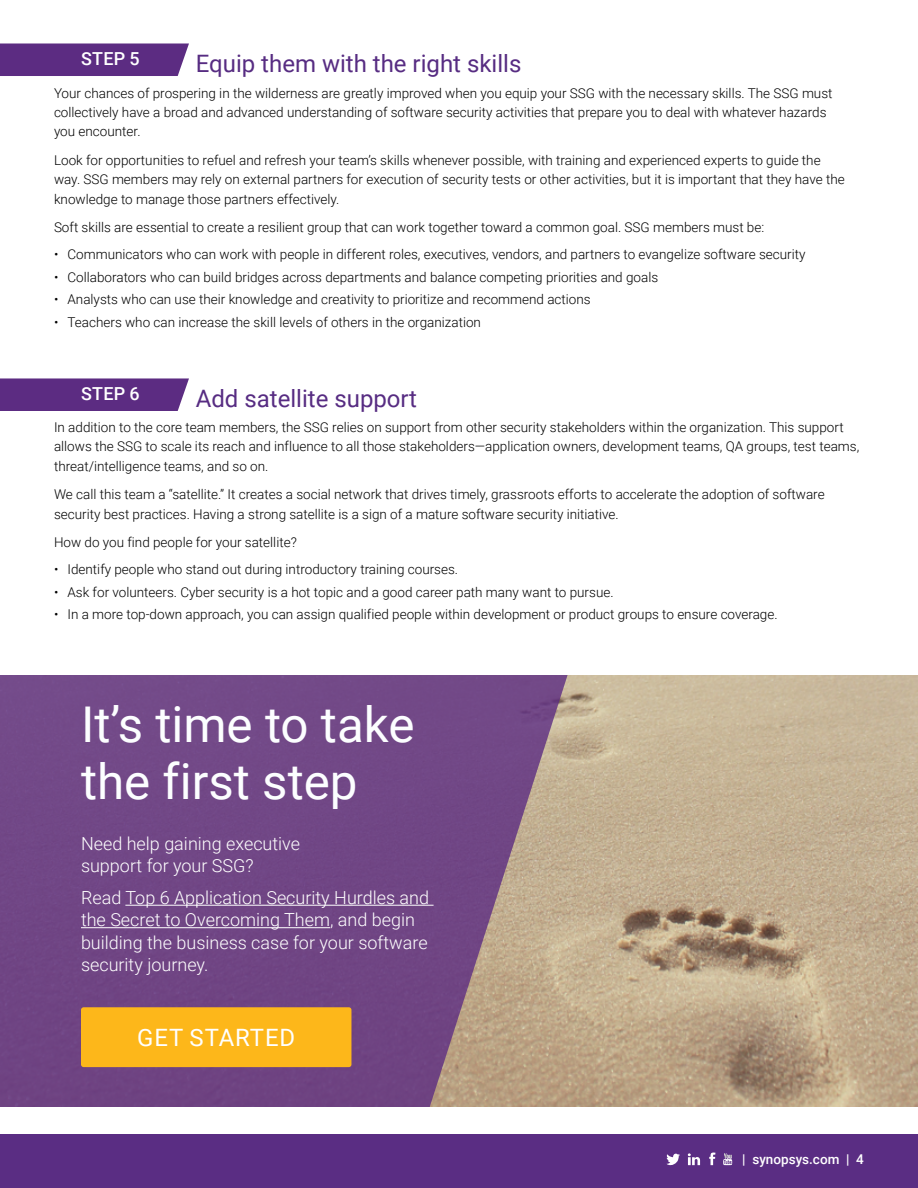
<style>
.page{position:relative;width:918px;height:1188px;background:#fff}
.page>*{position:absolute;margin:0;border:0;box-sizing:border-box;transform-origin:0 0}
.t1{font:49.35px/56.8px "Roboto";color:#fcfeff}
.t2{font:24px "Roboto";color:#572c82}
.t3{font:23.85px "Roboto";letter-spacing:.035em;color:#fff}
.t4{font:300 18px/22.5px "Roboto";color:#fff}
.t5{font:500 18px "Roboto";letter-spacing:.01em;color:#fff}
.t6{font:300 13.5px/19.5px "Roboto";color:#000}
.t7{font:500 13.5px "Roboto";color:#fff}
</style>
<div class="page">
<div style="left:0;top:1134px;width:918px;height:54px;background:#5a2d83"></div>
<svg style="left:667px;top:1153px;width:13px;height:12px"></svg>
<svg style="left:709px;top:1152px;width:7px;height:13px"></svg>
<svg style="left:723px;top:1153px;width:9px;height:12px"></svg>
<svg style="left:688px;top:1153px;width:12px;height:12px"></svg>
<div style="left:0;top:43px;width:189px;height:33px;background:#5c2c82"></div>
<div style="left:0;top:378px;width:189px;height:33px;background:#5c2c82"></div>
<img style="left:568px;top:675px;width:350px;height:432px">
<svg style="left:0;top:675px;width:568px;height:432px;fill:#714786"></svg>
<hr style="left:125px;top:905px;width:309px;height:1px;background:#fff">
<hr style="left:81px;top:927px;width:249px;height:1px;background:#fff">
<div style="left:81px;top:1007px;width:270px;height:60px;background:#fdb71a;border-radius:3px"></div>
<h3 class="t5" style="left:81px;top:46px;width:60px">STEP 5</h3>
<h2 class="t2" style="left:196px;top:47px;width:327px">Equip them with the right skills</h2>
<p class="t6" style="left:54px;top:82px;width:780px">Your chances of prospering in the wilderness are greatly improved when you equip your SSG with the necessary skills. The SSG must collectively have a broad and advanced understanding of software security activities that prepare you to deal with whatever hazards you encounter.</p>
<p class="t6" style="left:54px;top:150px;width:792px">Look for opportunities to refuel and refresh your team’s skills whenever possible, with training and experienced experts to guide the way. SSG members may rely on external partners for execution of security tests or other activities, but it is important that they have the knowledge to manage those partners effectively.</p>
<p class="t6" style="left:54px;top:217px;width:712px">Soft skills are essential to create a resilient group that can work together toward a common goal. SSG members must be:</p>
<p class="t6" style="left:54px;top:244px;width:753px">• Communicators who can work with people in different roles, executives, vendors, and partners to evangelize software security</p>
<p class="t6" style="left:54px;top:267px;width:606px">• Collaborators who can build bridges across departments and balance competing priorities and goals</p>
<p class="t6" style="left:54px;top:289px;width:538px">• Analysts who can use their knowledge and creativity to prioritize and recommend actions</p>
<p class="t6" style="left:54px;top:312px;width:429px">• Teachers who can increase the skill levels of others in the organization</p>
<h3 class="t5" style="left:81px;top:381px;width:60px">STEP 6</h3>
<h2 class="t2" style="left:196px;top:381px;width:223px">Add satellite support</h2>
<p class="t6" style="left:54px;top:417px;width:807px">In addition to the core team members, the SSG relies on support from other security stakeholders within the organization. This support allows the SSG to scale its reach and influence to all those stakeholders—application owners, development teams, QA groups, test teams, threat/intelligence teams, and so on.</p>
<p class="t6" style="left:54px;top:484px;width:772px">We call this team a “satellite.” It creates a social network that drives timely, grassroots efforts to accelerate the adoption of software security best practices. Having a strong satellite is a sign of a mature software security initiative.</p>
<p class="t6" style="left:54px;top:532px;width:244px">How do you find people for your satellite?</p>
<p class="t6" style="left:54px;top:559px;width:406px">• Identify people who stand out during introductory training courses.</p>
<p class="t6" style="left:54px;top:582px;width:561px">• Ask for volunteers. Cyber security is a hot topic and a good career path many want to pursue.</p>
<p class="t6" style="left:54px;top:604px;width:725px">• In a more top-down approach, you can assign qualified people within development or product groups to ensure coverage.</p>
<h1 class="t1" style="left:81px;top:694px;width:335px">It’s time to take the first step</h1>
<h3 class="t4" style="left:81px;top:832px;width:221px">Need help gaining executive support for your SSG?</h3>
<h3 class="t4" style="left:81px;top:886px;width:350px">Read Top 6 Application Security Hurdles and the Secret to Overcoming Them, and begin building the business case for your software security journey.</h3>
<h3 class="t3" style="left:137px;top:1021px;width:159px">GET STARTED</h3>
<p class="t7" style="left:742px;top:1149px;width:123px">| synopsys.com | 4</p>
</div>
